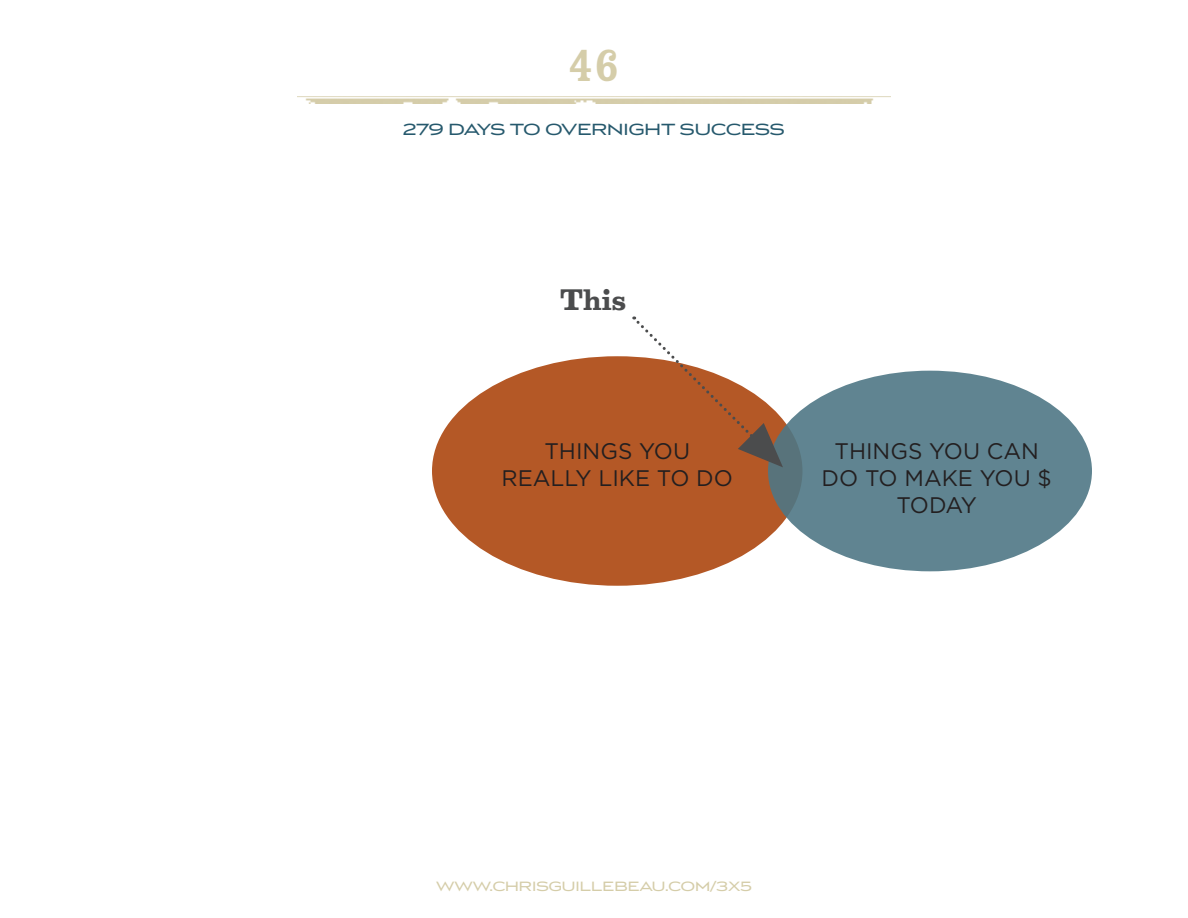
<style>
.page{position:relative;width:1188px;height:918px;background:#fff}
.page>*{position:absolute;margin:0;border:0;box-sizing:border-box;transform-origin:0 0}
.t1{font:49.5px "Rosewood Std Fill";color:#d5cda9}
.t2{font:700 27px "Belizio";color:#4b4c4d}
.t3{font:22.5px/27px "Gotham";color:#231f20}
.t4{font:18px "Luxury Gold";letter-spacing:-.005em;color:#26596d}
.t5{font:15px "Luxury Gold";color:#d5cda9}
</style>
<div class="page">
<img style="left:297px;top:96px;width:594px;height:7px">
<div style="left:432px;top:356px;width:370px;height:230px;background:#b45826;border-radius:50%"></div>
<div style="left:768px;top:371px;width:324px;height:200px;background:#608491;border-radius:50%"></div>
<svg style="left:634px;top:316px;width:149px;height:151px"></svg>
<h1 class="t1" style="left:568px;top:39px;width:47px">46</h1>
<p class="t4" style="left:403px;top:120px;width:383px">279 DAYS TO OVERNIGHT SUCCESS</p>
<p class="t2" style="left:560px;top:282px;width:67px">This</p>
<p class="t3" style="left:502px;top:437px;width:213px;text-indent:43px">THINGS YOU<br>REALLY LIKE TO DO</p>
<p class="t3" style="left:834px;top:437px;width:202px">THINGS YOU CAN</p>
<p class="t3" style="left:822px;top:464px;width:232px">DO TO MAKE YOU $</p>
<p class="t3" style="left:896px;top:491px;width:17px">TOD</p>
<p class="t3" style="left:946px;top:491px;width:33px">AY</p>
<p class="t5" style="left:436px;top:878px;width:317px">WWW.CHRISGUILLEBEAU.COM/3X5</p>
</div>
